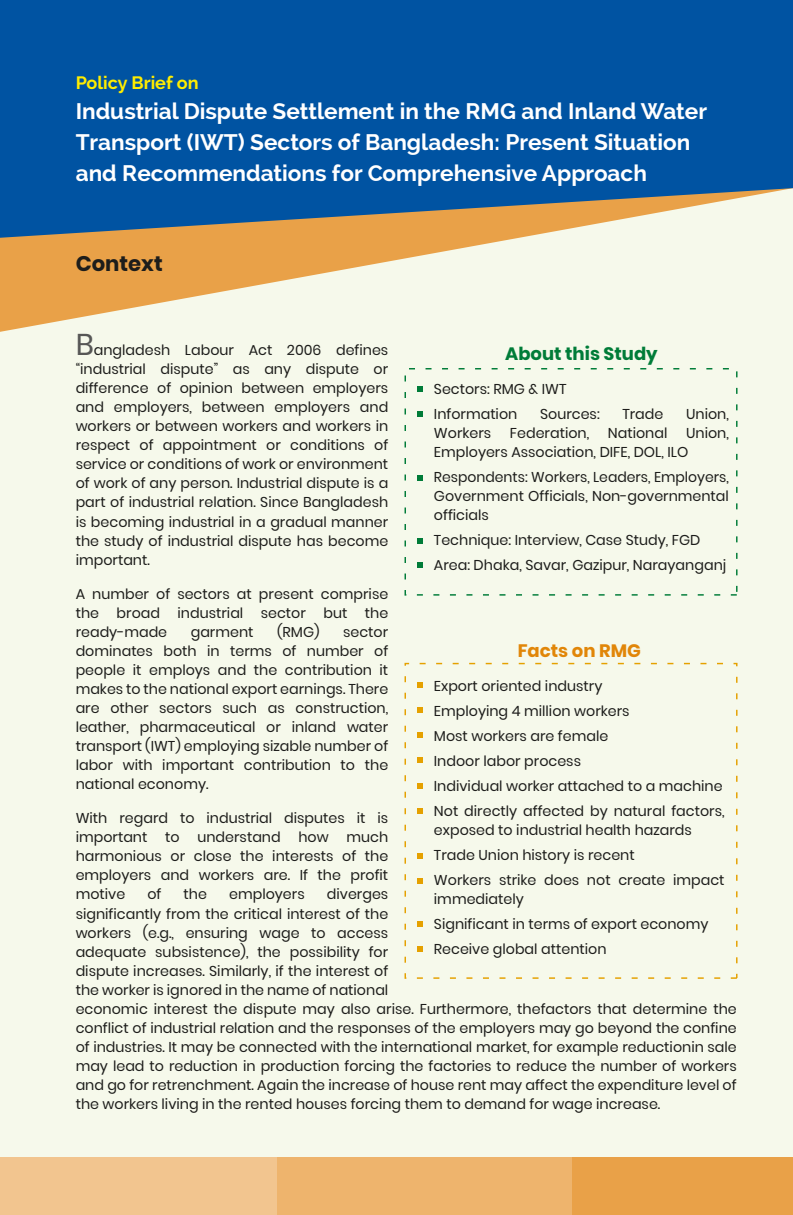
<style>
.page{position:relative;width:793px;height:1215px;background:#fff}
.page>*{position:absolute;margin:0;border:0;box-sizing:border-box;transform-origin:0 0}
.t1{font:700 22.5px/30.6px "Raleway";color:#fff}
.t2{font:700 21.15px "Poppins";color:#1d1d1b}
.t3{font:700 18px "Poppins";color:#007c38}
.t4{font:700 18px "Raleway";color:#ffed00}
.t5{font:700 18px "Poppins";color:#e18608}
.t6{font:14.25px/19px "Poppins";color:#1d1d1b}
.s1{font-size:30px;color:#575756}
</style>
<div class="page">
<div style="left:0;top:0;width:792px;height:1215px;background:#f6f9eb"></div>
<div style="left:0;top:1157px;width:792px;height:58px;background:#e9a148"></div>
<div style="left:0;top:1157px;width:570px;height:58px;background:#eeb46d"></div>
<div style="left:0;top:1157px;width:276px;height:58px;background:#f2c58f"></div>
<svg style="left:0;top:238px;width:518px;height:94px"></svg>
<svg style="left:0;top:0;width:792px;height:238px;background:#185e9e"></svg>
<svg style="left:417px;top:682px;width:6px;height:6px"></svg>
<svg style="left:417px;top:707px;width:6px;height:6px"></svg>
<svg style="left:417px;top:732px;width:6px;height:6px"></svg>
<svg style="left:417px;top:758px;width:6px;height:5px"></svg>
<svg style="left:417px;top:783px;width:6px;height:6px"></svg>
<svg style="left:417px;top:808px;width:6px;height:6px"></svg>
<svg style="left:417px;top:853px;width:6px;height:6px"></svg>
<svg style="left:417px;top:878px;width:6px;height:6px"></svg>
<svg style="left:417px;top:921px;width:6px;height:6px"></svg>
<svg style="left:417px;top:947px;width:6px;height:5px"></svg>
<div style="left:404px;top:663px;width:333px;height:316px;border:1px dashed #e5a100"></div>
<svg style="left:417px;top:386px;width:6px;height:6px"></svg>
<svg style="left:417px;top:411px;width:6px;height:6px"></svg>
<svg style="left:417px;top:475px;width:6px;height:6px"></svg>
<svg style="left:417px;top:538px;width:6px;height:5px"></svg>
<svg style="left:417px;top:562px;width:6px;height:6px"></svg>
<div style="left:404px;top:368px;width:333px;height:228px;border:1px dashed #007c38"></div>
<p class="t4" style="left:76px;top:72px;width:124px">Policy Brief on</p>
<h1 class="t1" style="left:76px;top:96px;width:632px">Industrial Dispute Settlement in the RMG and Inland Water<br>Transport (IWT) Sectors of Bangladesh: Present Situation and Recommendations for Comprehensive Approach</h1>
<h2 class="t2" style="left:76px;top:251px;width:89px">Context</h2>
<p class="t6" style="left:76px;top:341px;width:314px;text-align:justify"><span class="s1">B</span>angladesh Labour Act 2006 defines “industrial dispute” as any dispute or difference of opinion between employers and employers, between employers and workers or between workers and workers in respect of appointment or conditions of service or conditions of work or environment of work of any person. Industrial dispute is a part of industrial relation. Since Bangladesh is becoming industrial in a gradual manner the study of industrial dispute has become important.</p>
<p class="t6" style="left:76px;top:584px;width:314px;text-align:justify">A number of sectors at present comprise the broad industrial sector but the ready-made</p>
<p class="t3" style="left:505px;top:343px;width:154px">About this Study</p>
<p class="t6" style="left:433px;top:376px;width:134px;line-height:25px">Sectors: RMG &amp; IWT<br>Information</p>
<p class="t6" style="left:539px;top:404px;width:61px">Sources:</p>
<p class="t6" style="left:622px;top:404px;width:43px">Trade</p>
<p class="t6" style="left:685px;top:404px;width:44px">Union,</p>
<p class="t6" style="left:433px;top:423px;width:296px;text-indent:252px">Union,<br>Employers Association, DIFE, DOL, ILO</p>
<p class="t6" style="left:433px;top:468px;width:296px;text-align:justify">Respondents: Workers, Leaders, Employers, Government Officials, Non-governmental officials</p>
<p class="t6" style="left:433px;top:528px;width:293px;line-height:25px">Technique: Interview, Case Study, FGD<br>Area: Dhaka, Savar, Gazipur, Narayanganj</p>
<p class="t6" style="left:433px;top:423px;width:59px">Workers</p>
<p class="t6" style="left:509px;top:423px;width:81px">Federation,</p>
<p class="t6" style="left:607px;top:423px;width:61px">National</p>
<p class="t6" style="left:191px;top:622px;width:64px">garment</p>
<p class="t6" style="left:277px;top:622px;width:44px">(RMG)</p>
<p class="t6" style="left:76px;top:622px;width:314px;text-align:justify;text-indent:267px">sector dominates both in terms of number of people it employs and the contribution it makes to the national export earnings. There are other sectors such as construction, leather, pharmaceutical or inland water transport (IWT) employing sizable number of labor with important contribution to the national economy.</p>
<p class="t6" style="left:76px;top:809px;width:314px;text-align:justify">With regard to industrial disputes it is important to understand how much harmonious or close the interests of the employers and workers are. If the profit motive</p>
<p class="t5" style="left:517px;top:640px;width:125px">Facts on RMG</p>
<p class="t6" style="left:433px;top:673px;width:292px;line-height:25px">Export oriented industry<br>Employing 4 million workers<br>Most workers are female<br>Indoor labor process<br>Individual worker attached to a machine<br>Not directly affected by natural factors,</p>
<p class="t6" style="left:433px;top:818px;width:292px;line-height:25px">exposed to industrial health hazards<br>Trade Union history is recent<br>Workers strike does not create impact</p>
<p class="t6" style="left:433px;top:887px;width:276px;line-height:25px">immediately<br>Significant in terms of export economy<br>Receive global attention</p>
<p class="t6" style="left:147px;top:885px;width:16px">of</p>
<p class="t6" style="left:183px;top:885px;width:25px">the</p>
<p class="t6" style="left:229px;top:885px;width:77px">employers</p>
<p class="t6" style="left:76px;top:885px;width:662px;text-indent:251px">diverges<br>significantly from the critical interest of the<br>workers (e.g., ensuring wage to access<br>adequate subsistence), the possibility for<br>dispute increases. Similarly, if the interest of<br>the worker is ignored in the name of national<br>economic interest the dispute may also arise. Furthermore, thefactors that determine the conflict of industrial relation and the responses of the employers may go beyond the confine of industries. It may be connected with the international market, for example reductionin sale may lead to reduction in production forcing the factories to reduce the number of workers and go for retrenchment. Again the increase of house rent may affect the expenditure level of the workers living in the rented houses forcing them to demand for wage increase.</p>
</div>
